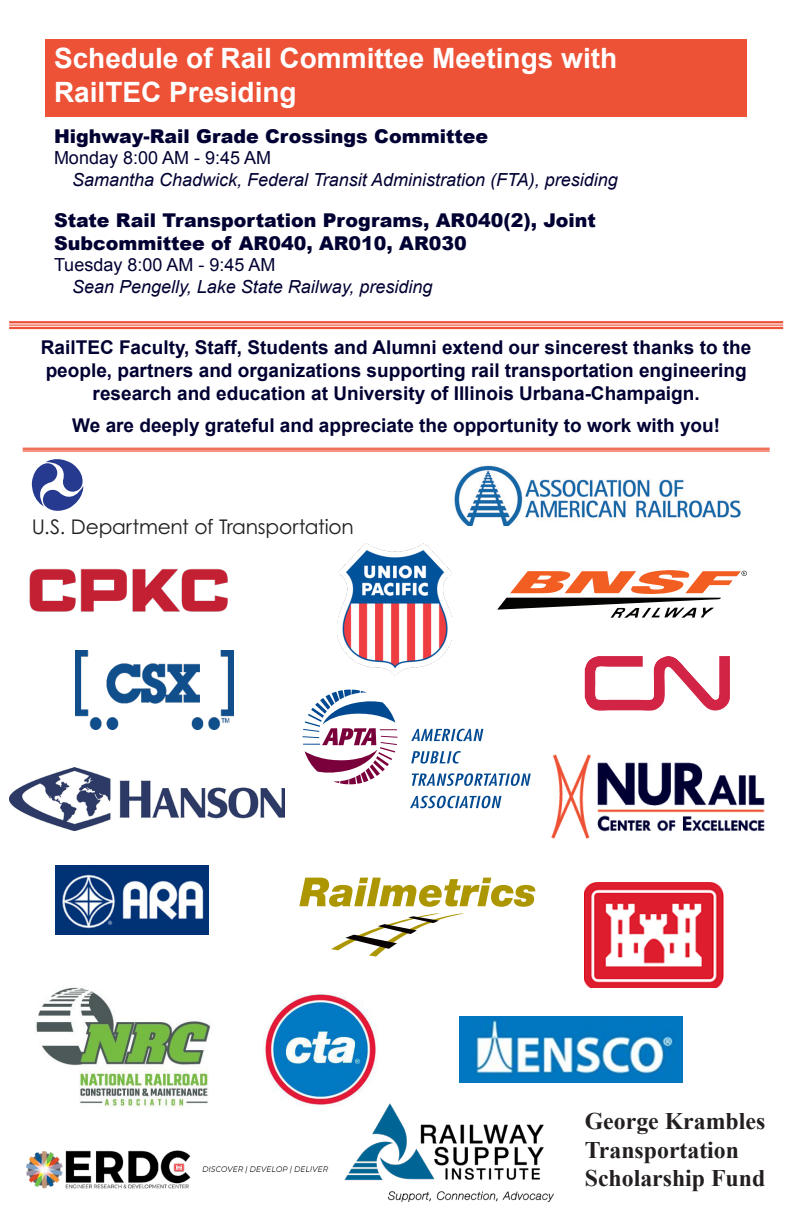
<style>
.page{position:relative;width:792px;height:1224px;background:#fff}
.page>*{position:absolute;margin:0;border:0;box-sizing:border-box;transform-origin:0 0}
.Paragraph_Style_1{font:700 28px/33.6px "Arial";color:#fff}
.t1{font:700 23.8px "Times New Roman";color:#231f20}
.t2{font:20.2px "Century Gothic";letter-spacing:-.01em;color:#231f20}
.Session{font:700 19px/22.8px "Arial";color:#000032;text-align:center}
.Session-2{font:900 19px/22.8px "Arial";color:#000032}
.Author{font:italic 18px "Arial";color:#000032}
.Time___Locations{font:18px "Arial";color:#000032}
</style>
<div class="page">
<img style="left:454px;top:465px;width:287px;height:60px">
<svg style="left:497px;top:570px;width:250px;height:48px"></svg>
<svg style="left:585px;top:656px;width:145px;height:55px"></svg>
<img style="left:338px;top:544px;width:114px;height:131px">
<img style="left:9px;top:767px;width:276px;height:63px">
<svg style="left:32px;top:459px;width:52px;height:52px"></svg>
<img style="left:344px;top:1103px;width:210px;height:100px">
<hr style="left:23px;top:448px;width:747px;height:1px;background:#ed5136">
<hr style="left:23px;top:449px;width:747px;height:1px;background:#ed5136">
<hr style="left:23px;top:451px;width:747px;height:1px;background:#ed5136">
<hr style="left:9px;top:321px;width:774px;height:2px;background:#ed5136">
<hr style="left:9px;top:325px;width:774px;height:1px;background:#ed5136">
<hr style="left:9px;top:327px;width:774px;height:2px;background:#ed5136">
<img style="left:36px;top:987px;width:175px;height:120px">
<img style="left:29px;top:568px;width:199px;height:44px">
<img style="left:75px;top:650px;width:159px;height:79px">
<svg style="left:303px;top:690px;width:94px;height:94px"></svg>
<svg style="left:411px;top:729px;width:72px;height:12px"></svg>
<svg style="left:411px;top:751px;width:50px;height:13px"></svg>
<svg style="left:412px;top:773px;width:119px;height:13px"></svg>
<svg style="left:410px;top:796px;width:92px;height:12px"></svg>
<svg style="left:331px;top:913px;width:134px;height:44px"></svg>
<svg style="left:299px;top:878px;width:236px;height:29px"></svg>
<img style="left:264px;top:992px;width:114px;height:114px">
<img style="left:585px;top:882px;width:138px;height:105px">
<img style="left:26px;top:1150px;width:303px;height:39px">
<img style="left:460px;top:1016px;width:222px;height:66px">
<img style="left:55px;top:866px;width:154px;height:68px">
<img style="left:551px;top:754px;width:214px;height:85px">
<div style="left:45px;top:39px;width:702px;height:78px;background:#ed5136"></div>
<p class="Paragraph_Style_1" style="left:54px;top:43px;width:565px">Schedule of Rail Committee Meetings with<br>RailTEC Presiding</p>
<p class="Session-2" style="left:54px;top:124px;width:436px">Highway-Rail Grade Crossings Committee</p>
<p class="Time___Locations" style="left:54px;top:146px;width:219px">Monday 8:00 AM - 9:45 AM</p>
<p class="Author" style="left:72px;top:168px;width:547px">Samantha Chadwick, Federal Transit Administration (FTA), presiding</p>
<p class="Session-2" style="left:54px;top:208px;width:543px">State Rail Transportation Programs, AR040(2), Joint<br>Subcommittee of AR040, AR010, AR030</p>
<p class="Time___Locations" style="left:54px;top:253px;width:223px">Tuesday 8:00 AM - 9:45 AM</p>
<p class="Author" style="left:72px;top:275px;width:362px">Sean Pengelly, Lake State Railway, presiding</p>
<p class="Session" style="left:41px;top:337px;width:712px">RailTEC Faculty, Staff, Students and Alumni extend our sincerest thanks to the people, partners and organizations supporting rail transportation engineering research and education at University of Illinois Urbana-Champaign.</p>
<p class="Session" style="left:72px;top:414px;width:649px">We are deeply grateful and appreciate the opportunity to work with you!</p>
<p class="t2" style="left:32px;top:512px;width:324px">U.S. Department of Transportation</p>
<p class="t1" style="left:585px;top:1105px;width:182px">George Krambles</p>
<p class="t1" style="left:585px;top:1133px;width:156px">Transportation</p>
<p class="t1" style="left:585px;top:1162px;width:182px">Scholarship Fund</p>
</div>
